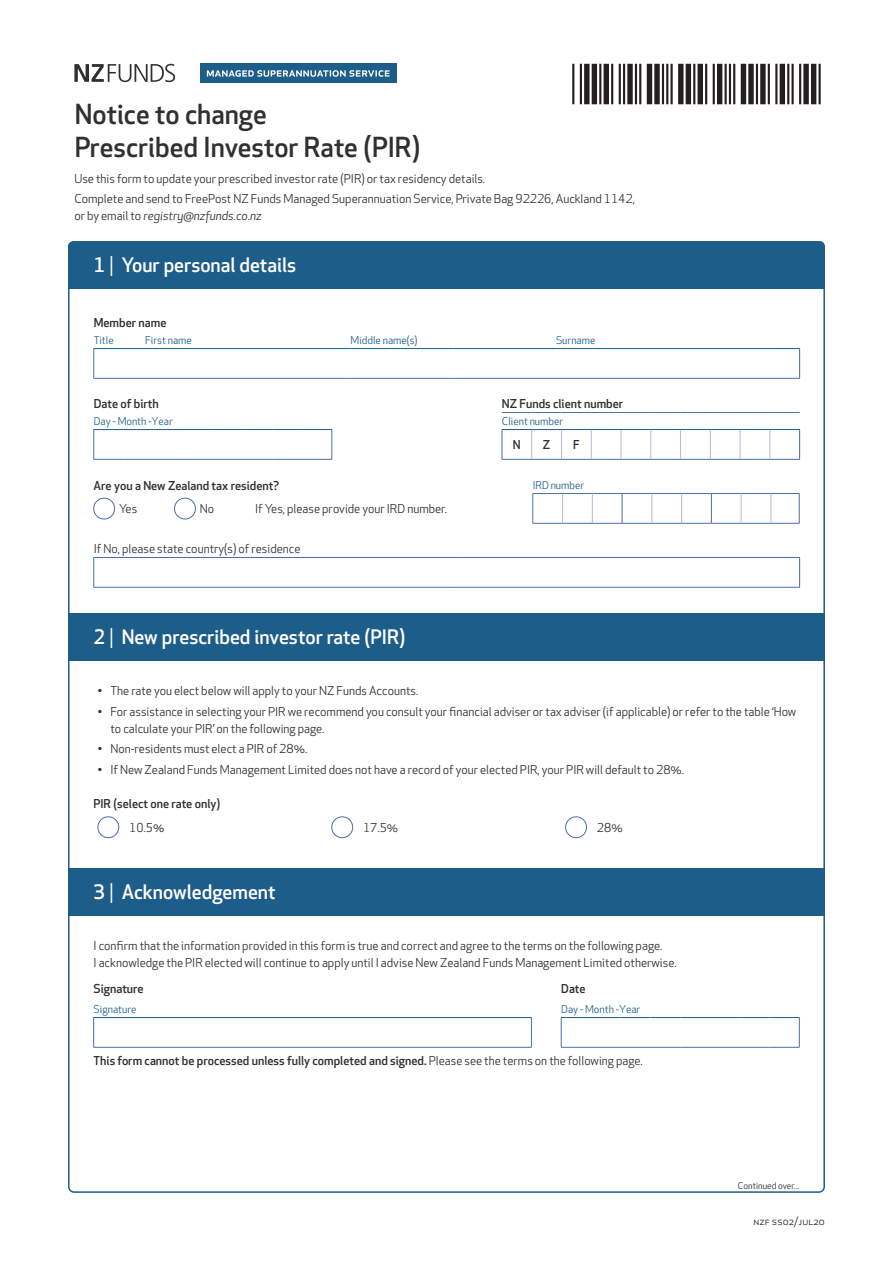
<style>
.page{position:relative;width:893px;height:1263px;background:#fff}
.page>*{position:absolute;margin:0;border:0;box-sizing:border-box;transform-origin:0 0}
.Form_Heading_18_22{font:500 27px "Apex New";color:#312f30}
.Form_Section_title_1{font:500 19.5px "Apex New";color:#fff}
.Form_Body_book_8_11{font:12px/16.5px "Apex New";color:#312f30}
.Form_Body_book_8_11-2{font:500 12px "Apex New";color:#312f30}
.Form_Question_headin{font:500 12px "Apex New";color:#312f30}
.Body_text{font:12px "Apex New";color:#312f30}
.Form_Small_Book_blue{font:10.5px "Apex New";color:#1d5d8a}
.t1{font:10.5px "Apex New";letter-spacing:.01em;color:#312f30}
.t2{font:9px "Apex New";color:#312f30}
.s1{font-style:italic}
.s2{font-weight:400}
</style>
<div class="page">
<svg style="left:572px;top:64px;width:249px;height:40px"></svg>
<div style="left:200px;top:64px;width:196px;height:19px;background:#1d5d8a"></div>
<svg style="left:207px;top:70px;width:183px;height:7px"></svg>
<svg style="left:74px;top:64px;width:101px;height:18px"></svg>
<div style="left:68px;top:241px;width:756px;height:48px;background:#1d5d8a"></div>
<div style="left:94px;top:498px;width:21px;height:21px;border:1px solid #486fac;border-radius:50%"></div>
<div style="left:174px;top:498px;width:22px;height:21px;border:1px solid #486fac;border-radius:50%"></div>
<svg style="left:532px;top:493px;width:268px;height:31px"></svg>
<div style="left:98px;top:817px;width:21px;height:21px;border:1px solid #486fac;border-radius:50%"></div>
<div style="left:332px;top:817px;width:21px;height:21px;border:1px solid #486fac;border-radius:50%"></div>
<div style="left:565px;top:817px;width:22px;height:21px;border:1px solid #486fac;border-radius:50%"></div>
<svg style="left:93px;top:349px;width:1px;height:29px"></svg>
<hr style="left:94px;top:378px;width:51px;height:1px;background:#486fac">
<hr style="left:145px;top:378px;width:206px;height:1px;background:#486fac">
<hr style="left:351px;top:378px;width:102px;height:1px;background:#486fac">
<hr style="left:453px;top:378px;width:103px;height:1px;background:#486fac">
<hr style="left:556px;top:378px;width:244px;height:1px;background:#486fac">
<svg style="left:799px;top:349px;width:1px;height:29px"></svg>
<hr style="left:94px;top:348px;width:51px;height:1px;background:#1d5d8a">
<hr style="left:145px;top:348px;width:206px;height:1px;background:#1d5d8a">
<hr style="left:351px;top:348px;width:102px;height:1px;background:#1d5d8a">
<hr style="left:453px;top:348px;width:103px;height:1px;background:#1d5d8a">
<hr style="left:556px;top:348px;width:244px;height:1px;background:#1d5d8a">
<svg style="left:332px;top:430px;width:1px;height:29px"></svg>
<hr style="left:123px;top:459px;width:30px;height:1px;background:#486fac">
<hr style="left:153px;top:459px;width:30px;height:1px;background:#486fac">
<hr style="left:183px;top:459px;width:30px;height:1px;background:#486fac">
<hr style="left:213px;top:459px;width:30px;height:1px;background:#486fac">
<svg style="left:243px;top:459px;width:29px;height:1px"></svg>
<hr style="left:272px;top:459px;width:30px;height:1px;background:#486fac">
<hr style="left:302px;top:459px;width:30px;height:1px;background:#486fac">
<svg style="left:93px;top:429px;width:30px;height:31px"></svg>
<hr style="left:123px;top:429px;width:30px;height:1px;background:#1d5d8a">
<hr style="left:153px;top:429px;width:30px;height:1px;background:#1d5d8a">
<hr style="left:183px;top:429px;width:30px;height:1px;background:#1d5d8a">
<hr style="left:213px;top:429px;width:30px;height:1px;background:#1d5d8a">
<svg style="left:243px;top:429px;width:29px;height:1px"></svg>
<hr style="left:272px;top:429px;width:30px;height:1px;background:#1d5d8a">
<hr style="left:302px;top:429px;width:30px;height:1px;background:#1d5d8a">
<hr style="left:94px;top:557px;width:366px;height:1px;background:#486fac">
<svg style="left:93px;top:558px;width:1px;height:29px"></svg>
<hr style="left:460px;top:557px;width:340px;height:1px;background:#486fac">
<svg style="left:799px;top:558px;width:1px;height:29px"></svg>
<hr style="left:94px;top:587px;width:366px;height:1px;background:#486fac">
<hr style="left:460px;top:587px;width:340px;height:1px;background:#486fac">
<div style="left:68px;top:613px;width:757px;height:48px;background:#1d5d8a"></div>
<div style="left:68px;top:868px;width:757px;height:47px;background:#1d5d8a"></div>
<svg style="left:93px;top:1017px;width:707px;height:31px"></svg>
<hr style="left:502px;top:412px;width:30px;height:1px;background:#4d729a">
<svg style="left:532px;top:412px;width:29px;height:1px"></svg>
<hr style="left:561px;top:412px;width:30px;height:1px;background:#4d729a">
<hr style="left:591px;top:412px;width:30px;height:1px;background:#4d729a">
<hr style="left:621px;top:412px;width:30px;height:1px;background:#4d729a">
<hr style="left:651px;top:412px;width:30px;height:1px;background:#4d729a">
<svg style="left:681px;top:412px;width:29px;height:1px"></svg>
<hr style="left:710px;top:412px;width:30px;height:1px;background:#4d729a">
<hr style="left:740px;top:412px;width:30px;height:1px;background:#4d729a">
<hr style="left:770px;top:412px;width:30px;height:1px;background:#4d729a">
<svg style="left:502px;top:429px;width:298px;height:31px"></svg>
<hr style="left:710px;top:429px;width:30px;height:1px;background:#1d5d8a">
<hr style="left:740px;top:429px;width:30px;height:1px;background:#1d5d8a">
<hr style="left:770px;top:429px;width:30px;height:1px;background:#1d5d8a">
<p class="Form_Heading_18_22" style="left:75px;top:96px;width:194px">Notice to change</p>
<p class="Form_Heading_18_22" style="left:75px;top:129px;width:347px">Prescribed Investor Rate (PIR)</p>
<p class="Form_Body_book_8_11" style="left:74px;top:170px;width:412px">Use this form to update your prescribed investor rate (PIR) or tax residency details.</p>
<p class="Form_Body_book_8_11" style="left:74px;top:191px;width:562px">Complete and send to FreePost NZ Funds Managed Superannuation Service, Private Bag 92226, Auckland 1142, or by email to <span class="s1">registry@nzfunds.co.nz</span></p>
<p class="Form_Section_title_1" style="left:94px;top:252px;width:204px">1 <span class="s2">|</span> Your personal details</p>
<p class="Form_Question_headin" style="left:94px;top:315px;width:74px">Member name</p>
<p class="Form_Small_Book_blue" style="left:94px;top:334px;width:22px">Title</p>
<p class="Form_Small_Book_blue" style="left:145px;top:334px;width:48px">First name</p>
<p class="Form_Small_Book_blue" style="left:351px;top:334px;width:68px">Middle name(s)</p>
<p class="Form_Small_Book_blue" style="left:556px;top:334px;width:41px">Surname</p>
<p class="Form_Question_headin" style="left:94px;top:396px;width:66px">Date of birth</p>
<p class="Form_Small_Book_blue" style="left:94px;top:415px;width:81px">Day - Month -Year</p>
<p class="Form_Question_headin" style="left:94px;top:477px;width:187px">Are you a New Zealand tax resident?</p>
<p class="Form_Body_book_8_11" style="left:119px;top:500px;width:20px">Yes</p>
<p class="Form_Body_book_8_11" style="left:200px;top:500px;width:16px">No</p>
<p class="Form_Body_book_8_11" style="left:255px;top:500px;width:194px">If Yes, please provide your IRD number.</p>
<p class="Form_Body_book_8_11" style="left:94px;top:541px;width:208px">If No, please state country(s) of residence</p>
<p class="Form_Section_title_1" style="left:94px;top:624px;width:313px">2 <span class="s2">|</span> New prescribed investor rate (PIR)</p>
<p class="Form_Question_headin" style="left:502px;top:396px;width:123px">NZ Funds client number</p>
<p class="Form_Small_Book_blue" style="left:502px;top:415px;width:63px">Client number</p>
<p class="Form_Question_headin" style="left:513px;top:436px;width:9px">N</p>
<p class="Form_Question_headin" style="left:543px;top:436px;width:9px">Z</p>
<p class="Form_Question_headin" style="left:573px;top:436px;width:8px">F</p>
<p class="Form_Small_Book_blue" style="left:533px;top:479px;width:53px">IRD number</p>
<p class="Form_Body_book_8_11" style="left:98px;top:683px;width:322px">• The rate you elect below will apply to your NZ Funds Accounts.</p>
<p class="Form_Body_book_8_11" style="left:110px;top:703px;width:687px;text-indent:-13px">• For assistance in selecting your PIR we recommend you consult your financial adviser or tax adviser (if applicable) or refer to the table ‘How to calculate your PIR’ on the following page.</p>
<p class="Form_Body_book_8_11" style="left:98px;top:741px;width:211px">• Non-residents must elect a PIR of 28%.</p>
<p class="Form_Body_book_8_11" style="left:98px;top:761px;width:588px">• If New Zealand Funds Management Limited does not have a record of your elected PIR, your PIR will default to 28%.</p>
<p class="Form_Question_headin" style="left:93px;top:796px;width:128px">PIR (select one rate only)</p>
<p class="Body_text" style="left:129px;top:820px;width:37px">10.5%</p>
<p class="Body_text" style="left:363px;top:820px;width:37px">17.5%</p>
<p class="Body_text" style="left:597px;top:820px;width:27px">28%</p>
<p class="Form_Section_title_1" style="left:94px;top:879px;width:184px">3 <span class="s2">|</span> Acknowledgement</p>
<p class="Form_Body_book_8_11" style="left:94px;top:937px;width:585px">I confirm that the information provided in this form is true and correct and agree to the terms on the following page.<br>I acknowledge the PIR elected will continue to apply until I advise New Zealand Funds Management Limited otherwise.</p>
<p class="Form_Body_book_8_11-2" style="left:94px;top:980px;width:52px">Signature</p>
<p class="Form_Body_book_8_11-2" style="left:561px;top:980px;width:26px">Date</p>
<p class="Form_Small_Book_blue" style="left:94px;top:1003px;width:44px">Signature</p>
<p class="Form_Small_Book_blue" style="left:561px;top:1003px;width:81px">Day - Month -Year</p>
<p class="Form_Body_book_8_11-2" style="left:94px;top:1052px;width:551px">This form cannot be processed unless fully completed and signed. <span class="s2">Please see the terms on the following page.</span></p>
<p class="t2" style="left:738px;top:1179px;width:63px">Continued over...</p>
<p class="t1" style="left:753px;top:1214px;width:73px">nzf ss02/jul20</p>
</div>
